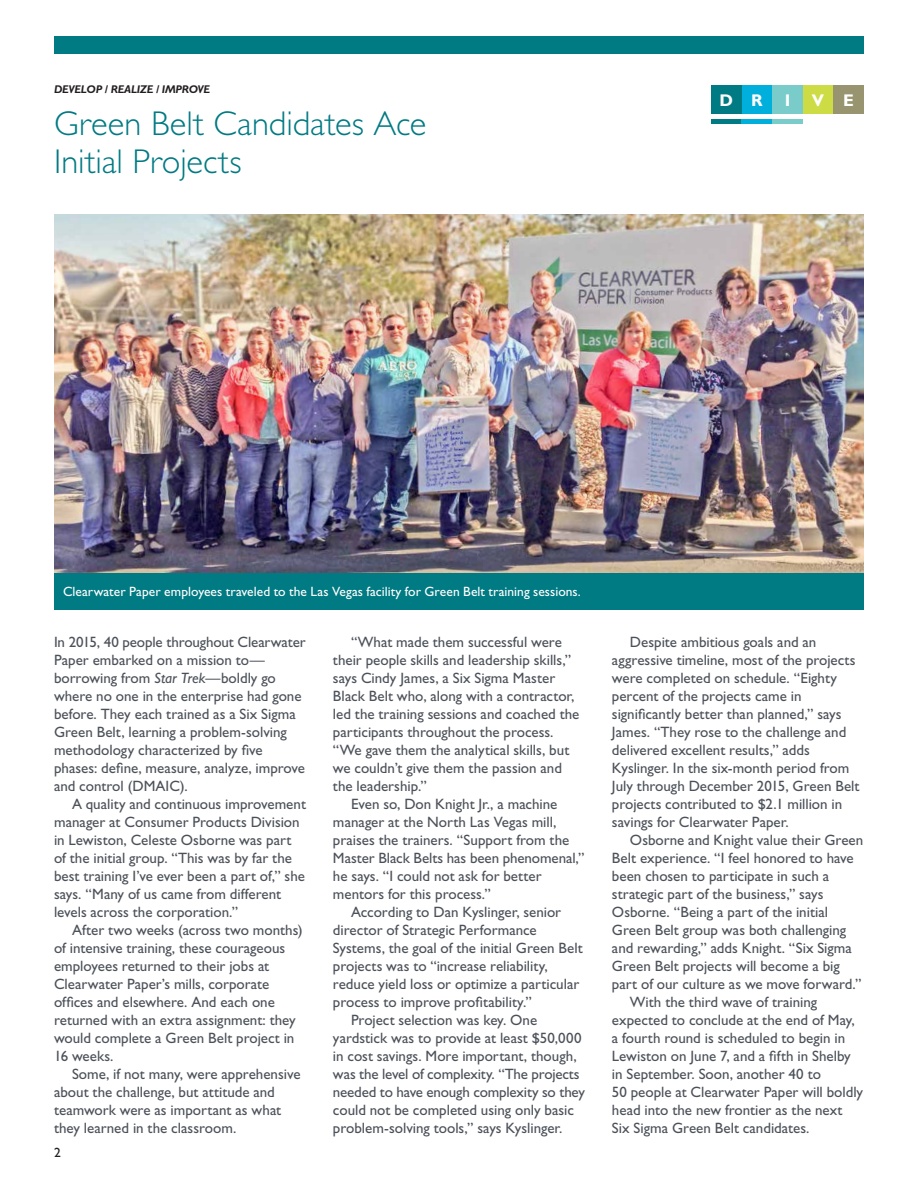
<style>
.page{position:relative;width:918px;height:1188px;background:#fff}
.page>*{position:absolute;margin:0;border:0;box-sizing:border-box;transform-origin:0 0}
.t1{font:300 34.5px/37.5px "Gill Sans Std";color:#007a83}
.t2{font:700 16.95px "Gill Sans Std";color:#fff}
.t3{font:15px/18px "Gill Sans Std";color:#4c5159}
.t4{font:13.5px "Gill Sans Std";letter-spacing:.005em;color:#fff}
.t5{font:13.5px "Gill Sans Std";color:#231f20}
.t6{font:italic 700 11.25px "Gill Sans Std";letter-spacing:-.02em;color:#231f20}
.s1{font-style:italic}
</style>
<div class="page">
<img style="left:54px;top:214px;width:810px;height:359px">
<div style="left:54px;top:36px;width:810px;height:18px;background:#007a83"></div>
<div style="left:54px;top:573px;width:810px;height:36px;background:#007a83"></div>
<div style="left:742px;top:86px;width:30px;height:28px;background:#00afdc"></div>
<div style="left:711px;top:86px;width:31px;height:28px;background:#007a83"></div>
<div style="left:803px;top:86px;width:30px;height:28px;background:#cddc44"></div>
<div style="left:772px;top:86px;width:31px;height:28px;background:#79ccc9"></div>
<div style="left:833px;top:86px;width:31px;height:28px;background:#98946f"></div>
<div style="left:711px;top:119px;width:31px;height:5px;background:#007a83"></div>
<div style="left:742px;top:119px;width:30px;height:5px;background:#00afdc"></div>
<div style="left:772px;top:119px;width:31px;height:5px;background:#79ccc9"></div>
<p class="t6" style="left:54px;top:83px;width:157px">DEVELOP / REALIZE / IMPROVE</p>
<h1 class="t1" style="left:54px;top:105px;width:374px">Green Belt Candidates Ace<br>Initial Projects</h1>
<p class="t2" style="left:719px;top:90px;width:45px">D R</p>
<p class="t2" style="left:785px;top:90px;width:7px">I</p>
<p class="t2" style="left:812px;top:90px;width:44px">V E</p>
<p class="t4" style="left:63px;top:584px;width:519px">Clearwater Paper employees traveled to the Las Vegas facility for Green Belt training sessions.</p>
<p class="t3" style="left:54px;top:633px;width:253px">In 2015, 40 people throughout Clearwater Paper embarked on a mission to— borrowing from <span class="s1">Star Trek</span>—boldly go where no one in the enterprise had gone before. They each trained as a Six Sigma Green Belt, learning a problem-solving methodology characterized by five phases: define, measure, analyze, improve and control (DMAIC).</p>
<p class="t3" style="left:54px;top:795px;width:254px;text-indent:18px">A quality and continuous improvement manager at Consumer Products Division in Lewiston, Celeste Osborne was part of the initial group. “This was by far the best training I’ve ever been a part of,” she says. “Many of us came from different levels across the corporation.”</p>
<p class="t3" style="left:54px;top:921px;width:250px;text-indent:18px">After two weeks (across two months) of intensive training, these courageous employees returned to their jobs at Clearwater Paper’s mills, corporate offices and elsewhere. And each one returned with an extra assignment: they would complete a Green Belt project in 16 weeks.</p>
<p class="t3" style="left:54px;top:1065px;width:248px;text-indent:18px">Some, if not many, were apprehensive about the challenge, but attitude and teamwork were as important as what they learned in the classroom.</p>
<p class="t5" style="left:54px;top:1144px;width:8px">2</p>
<p class="t3" style="left:333px;top:633px;width:248px;text-indent:18px">“What made them successful were their people skills and leadership skills,” says Cindy James, a Six Sigma Master Black Belt who, along with a contractor, led the training sessions and coached the participants throughout the process. “We gave them the analytical skills, but we couldn’t give them the passion and the leadership.”</p>
<p class="t3" style="left:351px;top:795px;width:208px">Even so, Don Knight Jr., a machine</p>
<p class="t3" style="left:333px;top:813px;width:225px">manager at the North Las Vegas mill,</p>
<p class="t3" style="left:333px;top:831px;width:238px">praises the trainers. “Support from the</p>
<p class="t3" style="left:333px;top:849px;width:253px">Master Black Belts has been phenomenal,”</p>
<p class="t3" style="left:333px;top:867px;width:210px">he says. “I could not ask for better</p>
<p class="t3" style="left:333px;top:885px;width:159px">mentors for this process.”</p>
<p class="t3" style="left:351px;top:903px;width:212px">According to Dan Kyslinger, senior</p>
<p class="t3" style="left:333px;top:921px;width:205px">director of Strategic Performance</p>
<p class="t3" style="left:333px;top:939px;width:251px">Systems, the goal of the initial Green Belt</p>
<p class="t3" style="left:333px;top:957px;width:216px">projects was to “increase reliability,</p>
<p class="t3" style="left:333px;top:975px;width:248px">reduce yield loss or optimize a particular</p>
<p class="t3" style="left:333px;top:993px;width:201px">process to improve profitability.”</p>
<p class="t3" style="left:351px;top:1011px;width:188px">Project selection was key. One</p>
<p class="t3" style="left:333px;top:1029px;width:250px">yardstick was to provide at least $50,000</p>
<p class="t3" style="left:333px;top:1047px;width:245px">in cost savings. More important, though,</p>
<p class="t3" style="left:333px;top:1065px;width:248px">was the level of complexity. “The projects</p>
<p class="t3" style="left:333px;top:1083px;width:253px">needed to have enough complexity so they</p>
<p class="t3" style="left:333px;top:1101px;width:243px">could not be completed using only basic</p>
<p class="t3" style="left:333px;top:1119px;width:231px">problem-solving tools,” says Kyslinger.</p>
<p class="t3" style="left:612px;top:633px;width:249px;text-indent:18px">Despite ambitious goals and an aggressive timeline, most of the projects were completed on schedule. “Eighty percent of the projects came in significantly better than planned,” says James. “They rose to the challenge and delivered excellent results,” adds Kyslinger. In the six-month period from July through December 2015, Green Belt projects contributed to $2.1 million in savings for Clearwater Paper.</p>
<p class="t3" style="left:630px;top:831px;width:235px">Osborne and Knight value their Green</p>
<p class="t3" style="left:612px;top:849px;width:243px">Belt experience. “I feel honored to have</p>
<p class="t3" style="left:612px;top:867px;width:219px">been chosen to participate in such a</p>
<p class="t3" style="left:612px;top:885px;width:213px">strategic part of the business,” says</p>
<p class="t3" style="left:612px;top:903px;width:218px">Osborne. “Being a part of the initial</p>
<p class="t3" style="left:612px;top:921px;width:236px">Green Belt group was both challenging</p>
<p class="t3" style="left:612px;top:939px;width:242px">and rewarding,” adds Knight. “Six Sigma</p>
<p class="t3" style="left:612px;top:957px;width:229px">Green Belt projects will become a big</p>
<p class="t3" style="left:612px;top:975px;width:251px">part of our culture as we move forward.”</p>
<p class="t3" style="left:630px;top:993px;width:189px">With the third wave of training</p>
<p class="t3" style="left:612px;top:1011px;width:244px">expected to conclude at the end of May,</p>
<p class="t3" style="left:612px;top:1029px;width:235px">a fourth round is scheduled to begin in</p>
<p class="t3" style="left:612px;top:1047px;width:240px">Lewiston on June 7, and a fifth in Shelby</p>
<p class="t3" style="left:612px;top:1065px;width:210px">in September. Soon, another 40 to</p>
<p class="t3" style="left:612px;top:1083px;width:253px">50 people at Clearwater Paper will boldly</p>
<p class="t3" style="left:612px;top:1101px;width:232px">head into the new frontier as the next</p>
<p class="t3" style="left:612px;top:1119px;width:199px">Six Sigma Green Belt candidates.</p>
</div>
